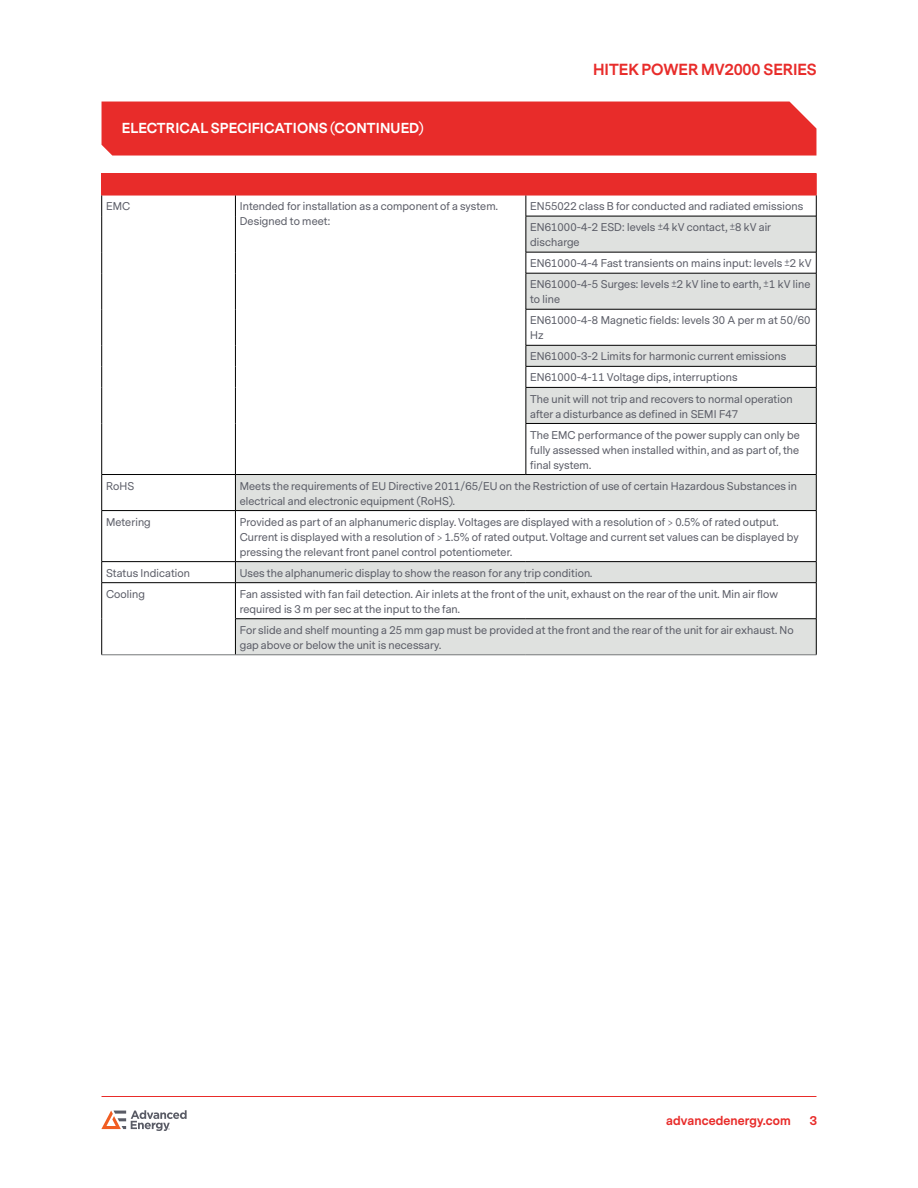
<style>
.page{position:relative;width:918px;height:1188px;background:#fff}
.page>*{position:absolute;margin:0;border:0;box-sizing:border-box;transform-origin:0 0}
.t1{font:700 15px "Messina Sans";color:#e82c2a}
.t2{font:700 13.5px "Messina Sans";letter-spacing:.01em;color:#fff}
.t3{font:700 12px "Messina Sans";letter-spacing:.01em;color:#e82c2a}
.t4{font:10.5px/21px "Messina Sans";letter-spacing:.01em;color:#5a5c66}
</style>
<div class="page">
<svg style="left:101px;top:1110px;width:86px;height:21px"></svg>
<div style="left:102px;top:174px;width:714px;height:21px;background:#e82c2a"></div>
<svg style="left:236px;top:216px;width:580px;height:439px"></svg>
<svg style="left:235px;top:196px;width:1px;height:20px"></svg>
<svg style="left:526px;top:196px;width:1px;height:20px"></svg>
<hr style="left:235px;top:216px;width:1px;height:36px;background:#000">
<hr style="left:526px;top:216px;width:290px;height:1px;background:#000">
<hr style="left:526px;top:216px;width:1px;height:36px;background:#000">
<svg style="left:235px;top:252px;width:1px;height:21px"></svg>
<hr style="left:526px;top:252px;width:290px;height:1px;background:#000">
<svg style="left:526px;top:252px;width:1px;height:21px"></svg>
<hr style="left:235px;top:273px;width:1px;height:36px;background:#000">
<hr style="left:526px;top:273px;width:290px;height:1px;background:#000">
<hr style="left:526px;top:273px;width:1px;height:36px;background:#000">
<hr style="left:235px;top:309px;width:1px;height:36px;background:#000">
<hr style="left:526px;top:309px;width:290px;height:1px;background:#000">
<hr style="left:526px;top:309px;width:1px;height:36px;background:#000">
<hr style="left:526px;top:345px;width:290px;height:1px;background:#000">
<svg style="left:235px;top:345px;width:1px;height:42px"></svg>
<hr style="left:526px;top:366px;width:290px;height:1px;background:#000">
<svg style="left:526px;top:345px;width:1px;height:42px"></svg>
<hr style="left:235px;top:387px;width:1px;height:36px;background:#000">
<hr style="left:526px;top:387px;width:290px;height:1px;background:#000">
<hr style="left:526px;top:388px;width:1px;height:35px;background:#000">
<hr style="left:235px;top:423px;width:1px;height:51px;background:#000">
<hr style="left:526px;top:423px;width:290px;height:1px;background:#000">
<hr style="left:526px;top:424px;width:1px;height:50px;background:#000">
<hr style="left:102px;top:474px;width:133px;height:1px;background:#000">
<hr style="left:235px;top:474px;width:291px;height:1px;background:#000">
<hr style="left:235px;top:475px;width:1px;height:35px;background:#000">
<hr style="left:526px;top:474px;width:290px;height:1px;background:#000">
<hr style="left:102px;top:510px;width:133px;height:1px;background:#000">
<hr style="left:235px;top:510px;width:291px;height:1px;background:#000">
<hr style="left:235px;top:511px;width:1px;height:50px;background:#000">
<hr style="left:526px;top:510px;width:290px;height:1px;background:#000">
<hr style="left:102px;top:561px;width:133px;height:1px;background:#000">
<hr style="left:235px;top:561px;width:291px;height:1px;background:#000">
<svg style="left:235px;top:562px;width:1px;height:20px"></svg>
<hr style="left:526px;top:561px;width:290px;height:1px;background:#000">
<hr style="left:102px;top:582px;width:133px;height:1px;background:#000">
<hr style="left:235px;top:582px;width:291px;height:1px;background:#000">
<hr style="left:235px;top:583px;width:1px;height:36px;background:#000">
<hr style="left:526px;top:582px;width:290px;height:1px;background:#000">
<hr style="left:235px;top:618px;width:291px;height:1px;background:#000">
<hr style="left:235px;top:619px;width:1px;height:36px;background:#000">
<hr style="left:526px;top:618px;width:290px;height:1px;background:#000">
<hr style="left:102px;top:655px;width:133px;height:1px;background:#757779">
<hr style="left:235px;top:655px;width:291px;height:1px;background:#757779">
<hr style="left:526px;top:655px;width:290px;height:1px;background:#757779">
<hr style="left:101px;top:216px;width:1px;height:36px;background:#000">
<svg style="left:101px;top:252px;width:1px;height:21px"></svg>
<hr style="left:101px;top:273px;width:1px;height:36px;background:#000">
<hr style="left:101px;top:309px;width:1px;height:36px;background:#000">
<svg style="left:101px;top:345px;width:1px;height:42px"></svg>
<hr style="left:101px;top:387px;width:1px;height:36px;background:#000">
<hr style="left:101px;top:423px;width:1px;height:52px;background:#000">
<hr style="left:816px;top:216px;width:1px;height:36px;background:#000">
<svg style="left:816px;top:252px;width:1px;height:21px"></svg>
<hr style="left:816px;top:273px;width:1px;height:36px;background:#000">
<hr style="left:816px;top:309px;width:1px;height:36px;background:#000">
<svg style="left:816px;top:345px;width:1px;height:42px"></svg>
<hr style="left:816px;top:387px;width:1px;height:36px;background:#000">
<hr style="left:816px;top:423px;width:1px;height:52px;background:#000">
<hr style="left:101px;top:475px;width:1px;height:36px;background:#000">
<hr style="left:816px;top:475px;width:1px;height:36px;background:#000">
<hr style="left:101px;top:511px;width:1px;height:51px;background:#000">
<hr style="left:816px;top:511px;width:1px;height:51px;background:#000">
<svg style="left:101px;top:562px;width:1px;height:21px"></svg>
<svg style="left:816px;top:562px;width:1px;height:21px"></svg>
<hr style="left:101px;top:583px;width:1px;height:36px;background:#000">
<hr style="left:816px;top:583px;width:1px;height:36px;background:#000">
<hr style="left:101px;top:619px;width:1px;height:36px;background:#000">
<hr style="left:816px;top:619px;width:1px;height:36px;background:#000">
<hr style="left:102px;top:173px;width:133px;height:1px;background:#e82c2a">
<svg style="left:101px;top:174px;width:1px;height:42px"></svg>
<hr style="left:235px;top:173px;width:291px;height:1px;background:#e82c2a">
<hr style="left:526px;top:173px;width:290px;height:1px;background:#e82c2a">
<svg style="left:816px;top:174px;width:1px;height:42px"></svg>
<hr style="left:102px;top:195px;width:133px;height:1px;background:#e82c2a">
<hr style="left:235px;top:195px;width:291px;height:1px;background:#e82c2a">
<hr style="left:526px;top:195px;width:290px;height:1px;background:#e82c2a">
<div style="left:102px;top:102px;width:714px;height:54px;background:#e82c2a"></div>
<hr style="left:102px;top:1096px;width:714px;height:1px;background:#e82c2a">
<p class="t2" style="left:122px;top:119px;width:303px">ELECTRICAL SPECIFICATIONS (CONTINUED)</p>
<h1 class="t1" style="left:593px;top:59px;width:225px">HITEK POWER MV2000 SERIES</h1>
<p class="t4" style="left:106px;top:196px;width:26px">EMC</p>
<p class="t4" style="left:240px;top:199px;width:260px;line-height:15px">Intended for installation as a component of a system.<br>Designed to meet:</p>
<p class="t4" style="left:530px;top:196px;width:275px">EN55022 class B for conducted and radiated emissions<br>EN61000-4-2 ESD: levels ±4 kV contact, ±8 kV air</p>
<p class="t4" style="left:530px;top:232px;width:283px">discharge<br>EN61000-4-4 Fast transients on mains input: levels ±2 kV<br>EN61000-4-5 Surges: levels ±2 kV line to earth, ±1 kV line</p>
<p class="t4" style="left:530px;top:289px;width:282px">to line<br>EN61000-4-8 Magnetic fields: levels 30 A per m at 50/60</p>
<p class="t4" style="left:530px;top:325px;width:264px">Hz<br>EN61000-3-2 Limits for harmonic current emissions EN61000-4-11 Voltage dips, interruptions<br>The unit will not trip and recovers to normal operation</p>
<p class="t4" style="left:530px;top:404px;width:271px">after a disturbance as defined in SEMI F47<br>The EMC performance of the power supply can only be</p>
<p class="t4" style="left:530px;top:443px;width:270px;line-height:15px">fully assessed when installed within, and as part of, the final system.</p>
<p class="t4" style="left:106px;top:476px;width:30px">RoHS</p>
<p class="t4" style="left:240px;top:479px;width:559px;line-height:15px">Meets the requirements of EU Directive 2011/65/EU on the Restriction of use of certain Hazardous Substances in electrical and electronic equipment (RoHS).</p>
<p class="t4" style="left:106px;top:512px;width:46px">Metering</p>
<p class="t4" style="left:240px;top:515px;width:561px;line-height:15px">Provided as part of an alphanumeric display. Voltages are displayed with a resolution of &gt; 0.5% of rated output.<br>Current is displayed with a resolution of &gt; 1.5% of rated output. Voltage and current set values can be displayed by pressing the relevant front panel control potentiometer.</p>
<p class="t4" style="left:106px;top:563px;width:86px">Status Indication</p>
<p class="t4" style="left:240px;top:563px;width:354px">Uses the alphanumeric display to show the reason for any trip condition.</p>
<p class="t4" style="left:106px;top:584px;width:40px">Cooling</p>
<p class="t4" style="left:240px;top:587px;width:540px;line-height:15px">Fan assisted with fan fail detection. Air inlets at the front of the unit, exhaust on the rear of the unit. Min air flow required is 3 m per sec at the input to the fan.</p>
<p class="t4" style="left:240px;top:623px;width:555px;line-height:15px">For slide and shelf mounting a 25 mm gap must be provided at the front and the rear of the unit for air exhaust. No gap above or below the unit is necessary.</p>
<p class="t3" style="left:666px;top:1113px;width:126px">advancedenergy.com</p>
<p class="t3" style="left:810px;top:1113px;width:9px">3</p>
</div>
